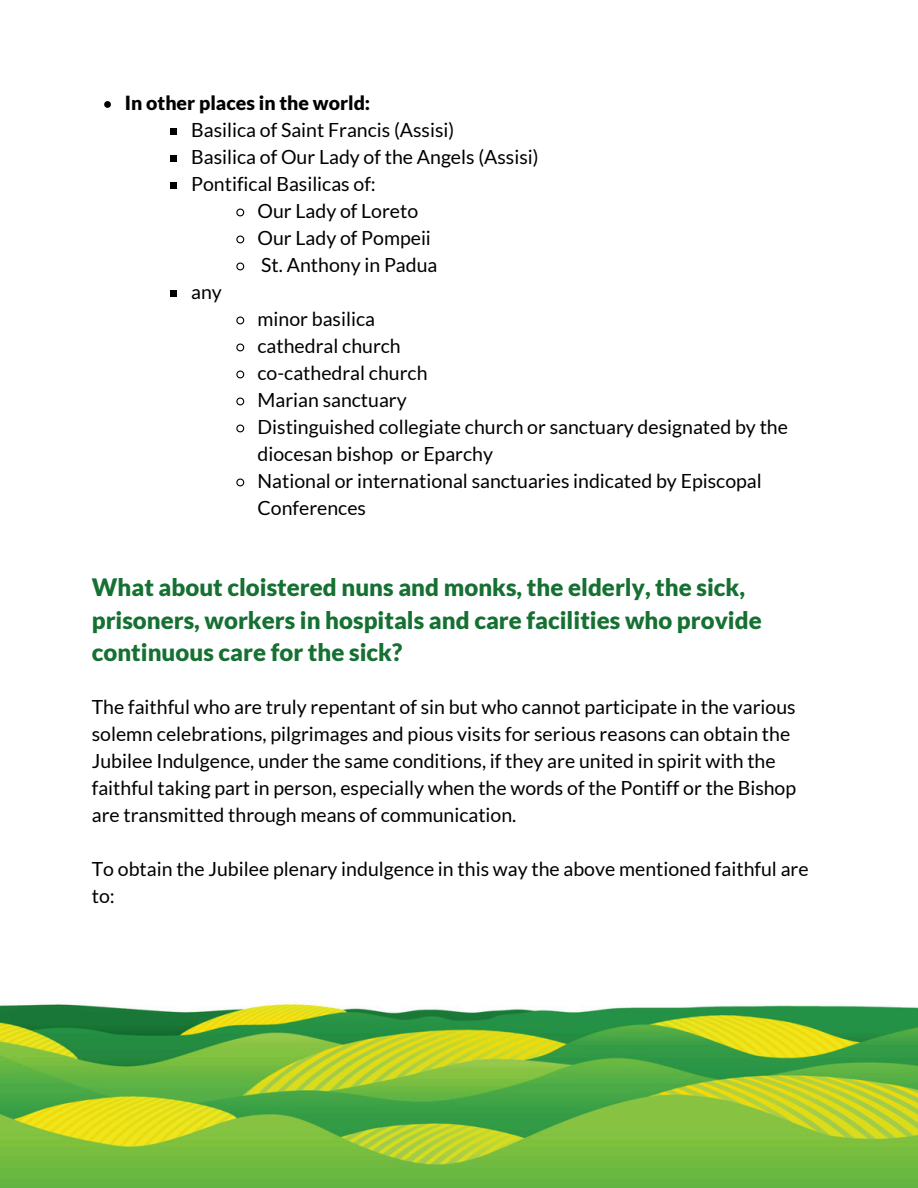
<style>
.page{position:relative;width:918px;height:1188px;background:#fff}
.page>*{position:absolute;margin:0;border:0;box-sizing:border-box;transform-origin:0 0}
.t1{font:900 24px/32.7px "Lato";color:#157032}
.t2{font:19.5px/27px "Lato";color:#000}
.t3{font:900 19.5px "Lato";color:#000}
</style>
<div class="page">
<img style="left:0;top:128px;width:918px;height:1060px">
<svg style="left:104px;top:101px;width:7px;height:7px"></svg>
<div style="left:171px;top:128px;width:6px;height:7px;background:#000"></div>
<div style="left:171px;top:155px;width:6px;height:7px;background:#000"></div>
<div style="left:171px;top:182px;width:6px;height:7px;background:#000"></div>
<svg style="left:236px;top:208px;width:9px;height:9px"></svg>
<svg style="left:236px;top:235px;width:9px;height:9px"></svg>
<svg style="left:236px;top:262px;width:9px;height:9px"></svg>
<div style="left:171px;top:290px;width:6px;height:7px;background:#000"></div>
<svg style="left:236px;top:316px;width:9px;height:9px"></svg>
<svg style="left:236px;top:343px;width:9px;height:9px"></svg>
<svg style="left:236px;top:370px;width:9px;height:9px"></svg>
<svg style="left:236px;top:397px;width:9px;height:9px"></svg>
<svg style="left:236px;top:424px;width:9px;height:9px"></svg>
<svg style="left:236px;top:478px;width:9px;height:9px"></svg>
<p class="t3" style="left:125px;top:91px;width:247px">In other places in the world:</p>
<p class="t2" style="left:191px;top:116px;width:265px">Basilica of Saint Francis (Assisi)</p>
<p class="t2" style="left:191px;top:143px;width:349px">Basilica of Our Lady of the Angels (Assisi)</p>
<p class="t2" style="left:191px;top:170px;width:186px">Pontifical Basilicas of:</p>
<p class="t2" style="left:258px;top:197px;width:162px">Our Lady of Loreto</p>
<p class="t2" style="left:258px;top:224px;width:175px">Our Lady of Pompeii</p>
<p class="t2" style="left:261px;top:251px;width:178px">St. Anthony in Padua</p>
<p class="t2" style="left:191px;top:278px;width:32px">any</p>
<p class="t2" style="left:258px;top:305px;width:119px">minor basilica</p>
<p class="t2" style="left:258px;top:332px;width:145px">cathedral church</p>
<p class="t2" style="left:258px;top:359px;width:171px">co-cathedral church</p>
<p class="t2" style="left:258px;top:386px;width:151px">Marian sanctuary</p>
<p class="t2" style="left:258px;top:413px;width:532px">Distinguished collegiate church or sanctuary designated by the diocesan bishop or Eparchy</p>
<p class="t2" style="left:258px;top:467px;width:506px">National or international sanctuaries indicated by Episcopal<br>Conferences</p>
<h1 class="t1" style="left:92px;top:570px;width:671px">What about cloistered nuns and monks, the elderly, the sick, prisoners, workers in hospitals and care facilities who provide continuous care for the sick?</h1>
<p class="t2" style="left:92px;top:693px;width:706px">The faithful who are truly repentant of sin but who cannot participate in the various solemn celebrations, pilgrimages and pious visits for serious reasons can obtain the Jubilee Indulgence, under the same conditions, if they are united in spirit with the faithful taking part in person, especially when the words of the Pontiff or the Bishop are transmitted through means of communication.</p>
<p class="t2" style="left:92px;top:855px;width:718px">To obtain the Jubilee plenary indulgence in this way the above mentioned faithful are to:</p>
</div>
